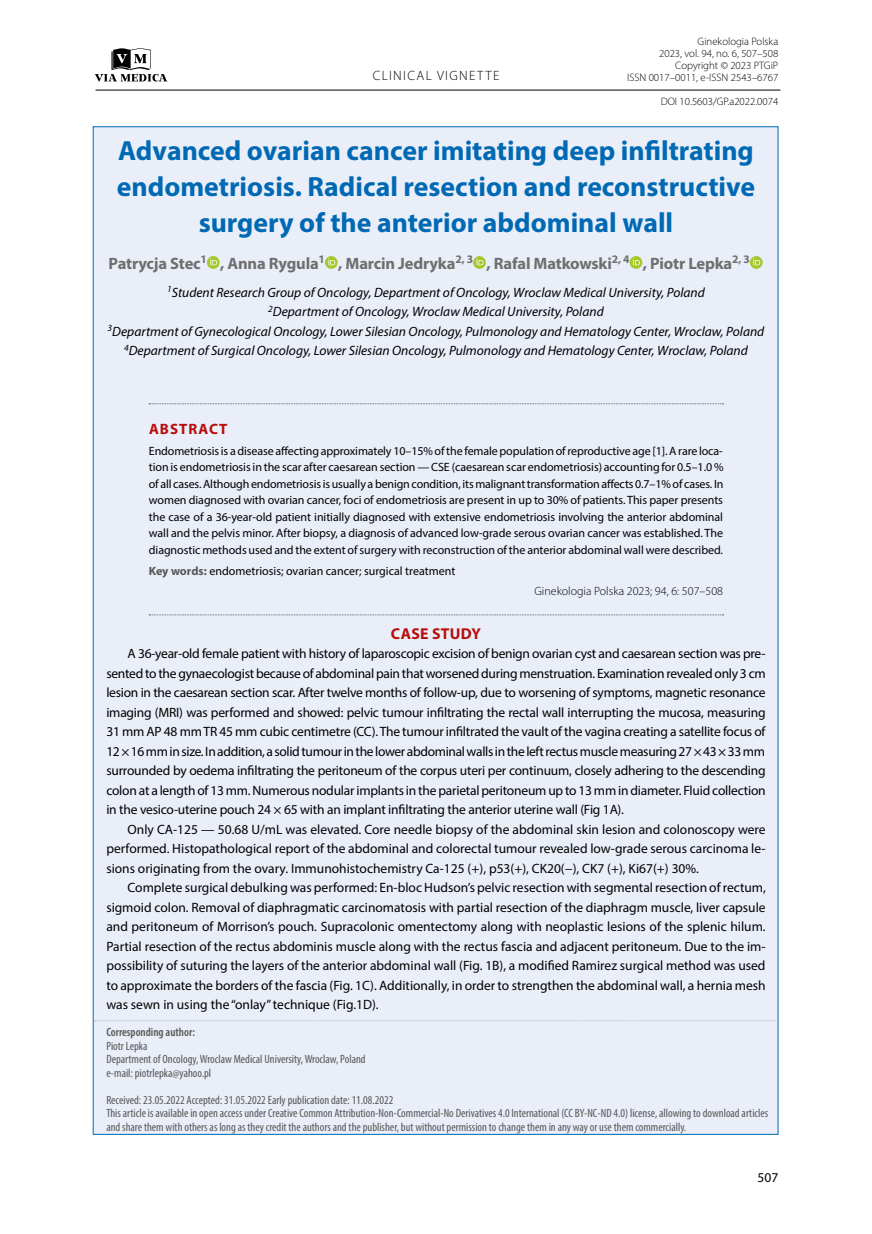
<style>
.page{position:relative;width:872px;height:1234px;background:#fff}
.page>*{position:absolute;margin:0;border:0;box-sizing:border-box;transform-origin:0 0}
.t1{font:700 27.75px/36px "Myriad Pro";color:#0069b4;text-align:center}
.t2{font:700 16.5px "Myriad Pro";letter-spacing:-.01em;color:#706f6f}
.t3{font:700 15.75px "Myriad Pro";letter-spacing:.02em;color:#b70e0c}
.t4{font:700 15px "Myriad Pro";letter-spacing:.07em;color:#b70e0c}
.t5{font:13.5px/19.5px "Myriad Pro";color:#000;text-align:justify}
.t6{font:italic 13.5px/19.5px "Myriad Pro";color:#000;text-align:center}
.t7{font:300 13.5px "Myriad Pro";letter-spacing:.1em;color:#000}
.t8{font:12px/16.5px "Myriad Pro";letter-spacing:-.005em;color:#000;text-align:justify}
.t9{font:condensed 12px/13.5px "Myriad Pro";color:#575756}
.t10{font:300 12px "Myriad Pro";color:#000}
.t11{font:600 condensed 12px "Myriad Pro";color:#575756}
.t12{font:300 10.8px/12px "Myriad Pro";color:#000;text-align:right}
.s1{font-weight:700;color:#575756}
</style>
<div class="page">
<svg style="left:95px;top:48px;width:72px;height:34px"></svg>
<hr style="left:96px;top:90px;width:684px;height:1px;background:#000">
<div style="left:93px;top:126px;width:685px;height:1008px;background:#e9eef9"></div>
<svg style="left:207px;top:256px;width:13px;height:13px"></svg>
<svg style="left:210px;top:258px;width:7px;height:7px"></svg>
<svg style="left:325px;top:256px;width:13px;height:13px"></svg>
<svg style="left:328px;top:258px;width:7px;height:7px"></svg>
<svg style="left:473px;top:256px;width:13px;height:13px"></svg>
<svg style="left:476px;top:258px;width:7px;height:7px"></svg>
<svg style="left:629px;top:256px;width:13px;height:13px"></svg>
<svg style="left:633px;top:258px;width:7px;height:7px"></svg>
<svg style="left:750px;top:256px;width:12px;height:13px"></svg>
<svg style="left:753px;top:258px;width:7px;height:7px"></svg>
<svg style="left:149px;top:403px;width:574px;height:1px"></svg>
<svg style="left:149px;top:614px;width:574px;height:1px"></svg>
<svg style="left:94px;top:1020px;width:685px;height:1px"></svg>
<p class="t12" style="left:627px;top:36px;width:153px">Ginekologia Polska<br>2023, vol. 94, no. 6, 507–508<br>Copyright © 2023 PTGiP<br>ISSN 0017–0011, e-ISSN 2543–6767</p>
<p class="t12" style="left:660px;top:96px;width:119px">DOI 10.5603/GP.a2022.0074</p>
<h1 class="t1" style="left:117px;top:132px;width:639px">Advanced ovarian cancer imitating deep infiltrating endometriosis. Radical resection and reconstructive surgery of the anterior abdominal wall</h1>
<p class="t2" style="left:109px;top:252px;width:643px">Patrycja Stec<sup>1</sup> , Anna Rygula<sup>1</sup> , Marcin Jedryka<sup>2,</sup> <sup>3</sup> , Rafal Matkowski<sup>2,</sup> <sup>4</sup> , Piotr Lepka<sup>2,</sup> <sup>3</sup></p>
<p class="t6" style="left:108px;top:282px;width:658px"><sup>1</sup>Student Research Group of Oncology, Department of Oncology, Wroclaw Medical University, Poland<br><sup>2</sup>Department of Oncology, Wroclaw Medical University, Poland<br><sup>3</sup>Department of Gynecological Oncology, Lower Silesian Oncology, Pulmonology and Hematology Center, Wroclaw, Poland <sup>4</sup>Department of Surgical Oncology, Lower Silesian Oncology, Pulmonology and Hematology Center, Wroclaw, Poland</p>
<p class="t7" style="left:373px;top:68px;width:128px">CLINICAL VIGNETTE</p>
<p class="t4" style="left:149px;top:419px;width:80px">ABSTRACT</p>
<p class="t8" style="left:149px;top:442px;width:576px">Endometriosis is a disease affecting approximately 10–15% of the female population of reproductive age [1]. A rare loca&shy;tion is endometriosis in the scar after caesarean section — CSE (caesarean scar endometriosis) accounting for 0.5–1.0 % of all cases. Although endometriosis is usually a benign condition, its malignant transformation affects 0.7–1% of cases. In women diagnosed with ovarian cancer, foci of endometriosis are present in up to 30% of patients. This paper presents the case of a 36-year-old patient initially diagnosed with extensive endometriosis involving the anterior abdominal wall and the pelvis minor. After biopsy, a diagnosis of advanced low-grade serous ovarian cancer was established. The diagnostic methods used and the extent of surgery with reconstruction of the anterior abdominal wall were described.</p>
<p class="t8" style="left:149px;top:562px;width:308px"><span class="s1">Key words:</span> endometriosis; ovarian cancer; surgical treatment</p>
<p class="t10" style="left:534px;top:584px;width:190px">Ginekologia Polska 2023; 94, 6: 507–508</p>
<p class="t3" style="left:391px;top:623px;width:92px">CASE STUDY</p>
<p class="t5" style="left:106px;top:643px;width:661px;text-indent:21px">A 36-year-old female patient with history of laparoscopic excision of benign ovarian cyst and caesarean section was pre&shy;sented to the gynaecologist because of abdominal pain that worsened during menstruation. Examination revealed only 3 cm lesion in the caesarean section scar. After twelve months of follow-up, due to worsening of symptoms, magnetic resonance imaging (MRI) was performed and showed: pelvic tumour infiltrating the rectal wall interrupting the mucosa, measuring 31 mm AP 48 mm TR 45 mm cubic centimetre (CC). The tumour infiltrated the vault of the vagina creating a satellite focus of 12 × 16 mm in size. In addition, a solid tumour in the lower abdominal walls in the left rectus muscle measuring 27 × 43 × 33 mm surrounded by oedema infiltrating the peritoneum of the corpus uteri per continuum, closely adhering to the descending colon at a length of 13 mm. Numerous nodular implants in the parietal peritoneum up to 13 mm in diameter. Fluid collection in the vesico-uterine pouch 24 × 65 with an implant infiltrating the anterior uterine wall (Fig 1A).</p>
<p class="t5" style="left:106px;top:819px;width:661px;text-indent:21px">Only CA-125 — 50.68 U/mL was elevated. Core needle biopsy of the abdominal skin lesion and colonoscopy were performed. Histopathological report of the abdominal and colorectal tumour revealed low-grade serous carcinoma le&shy;sions originating from the ovary. Immunohistochemistry Ca-125 (+), p53(+), CK20(−), CK7 (+), Ki67(+) 30%.</p>
<p class="t5" style="left:106px;top:877px;width:661px;text-indent:21px">Complete surgical debulking was performed: En-bloc Hudson’s pelvic resection with segmental resection of rectum, sigmoid colon. Removal of diaphragmatic carcinomatosis with partial resection of the diaphragm muscle, liver capsule and peritoneum of Morrison’s pouch. Supracolonic omentectomy along with neoplastic lesions of the splenic hilum.<br>Partial resection of the rectus abdominis muscle along with the rectus fascia and adjacent peritoneum. Due to the im&shy;possibility of suturing the layers of the anterior abdominal wall (Fig. 1B), a modified Ramirez surgical method was used to approximate the borders of the fascia (Fig. 1C). Additionally, in order to strengthen the abdominal wall, a hernia mesh was sewn in using the “onlay” technique (Fig.1D).</p>
<p class="t11" style="left:106px;top:1024px;width:90px">Corresponding author:</p>
<p class="t9" style="left:106px;top:1038px;width:261px">Piotr Lepka<br>Department of Oncology, Wroclaw Medical University, Wroclaw, Poland e-mail: piotrlepka@yahoo.pl</p>
<p class="t9" style="left:106px;top:1092px;width:663px">Received: 23.05.2022 Accepted: 31.05.2022 Early publication date: 11.08.2022<br>This article is available in open access under Creative Common Attribution-Non-Commercial-No Derivatives 4.0 International (CC BY-NC-ND 4.0) license, allowing to download articles and share them with others as long as they credit the authors and the publisher, but without permission to change them in any way or use them commercially.</p>
<p class="t5" style="left:757px;top:1167px;width:22px">507</p>
</div>
